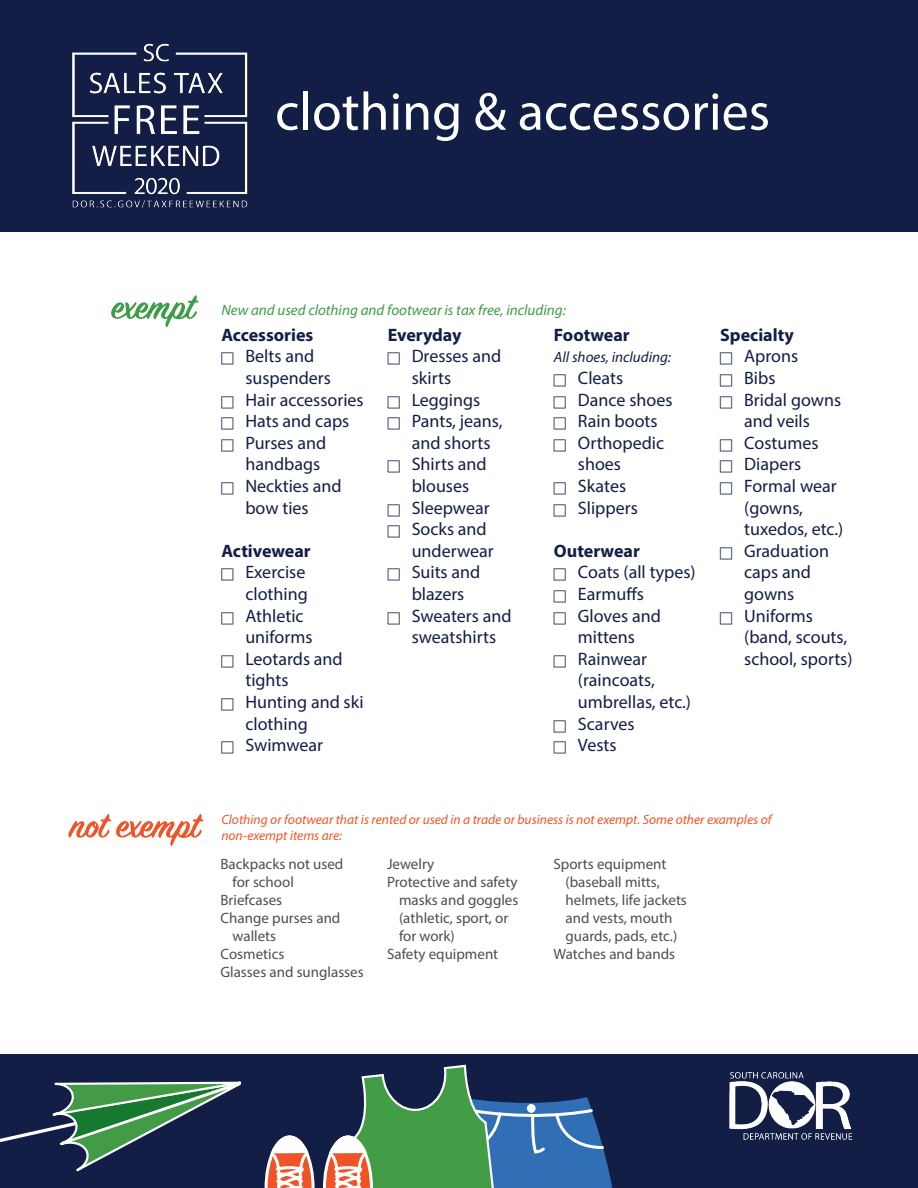
<style>
.page{position:relative;width:918px;height:1188px;background:#fff}
.page>*{position:absolute;margin:0;border:0;box-sizing:border-box;transform-origin:0 0}
.t1{font:54px "Myriad Pro";color:#fff}
.t2{font:18px/21.6px "Myriad Pro";color:#131e47}
.t3{font:700 18px "Myriad Pro";color:#131e47}
.t4{font:15px/18px "Myriad Pro";color:#4d4e53}
.t5{font:italic 15px "Myriad Pro";color:#3e9c47}
.t6{font:italic 15px "Myriad Pro";color:#131e47}
.t7{font:italic 13.5px/16.2px "Myriad Pro";color:#f15427}
</style>
<div class="page">
<div style="left:0;top:1055px;width:918px;height:133px;background:#131e47"></div>
<img style="left:729px;top:1072px;width:124px;height:68px">
<svg style="left:111px;top:295px;width:88px;height:33px"></svg>
<svg style="left:68px;top:814px;width:136px;height:32px"></svg>
<div style="left:0;top:0;width:918px;height:232px;background:#131e47"></div>
<svg style="left:0;top:1081px;width:241px;height:91px"></svg>
<svg style="left:323px;top:1066px;width:290px;height:122px"></svg>
<svg style="left:265px;top:1135px;width:50px;height:53px"></svg>
<img style="left:72px;top:43px;width:176px;height:165px">
<p class="t1" style="left:275px;top:78px;width:496px">clothing &amp; accessories</p>
<p class="t5" style="left:221px;top:300px;width:346px">New and used clothing and footwear is tax free, including:</p>
<p class="t3" style="left:221px;top:323px;width:93px">Accessories</p>
<p class="t2" style="left:245px;top:345px;width:87px">Belts and suspenders</p>
<p class="t2" style="left:245px;top:389px;width:120px">Hair accessories</p>
<p class="t2" style="left:245px;top:410px;width:105px">Hats and caps</p>
<p class="t2" style="left:245px;top:432px;width:83px">Purses and handbags</p>
<p class="t2" style="left:245px;top:475px;width:98px">Neckties and bow ties</p>
<p class="t3" style="left:221px;top:539px;width:91px">Activewear</p>
<p class="t2" style="left:245px;top:561px;width:64px">Exercise clothing</p>
<p class="t2" style="left:245px;top:605px;width:69px">Athletic uniforms</p>
<p class="t2" style="left:245px;top:648px;width:99px">Leotards and tights</p>
<p class="t2" style="left:245px;top:691px;width:120px">Hunting and ski clothing</p>
<p class="t2" style="left:245px;top:734px;width:79px">Swimwear</p>
<p class="t3" style="left:388px;top:323px;width:75px">Everyday</p>
<p class="t2" style="left:412px;top:345px;width:91px">Dresses and skirts</p>
<p class="t2" style="left:412px;top:389px;width:70px">Leggings</p>
<p class="t2" style="left:412px;top:410px;width:92px">Pants, jeans, and shorts</p>
<p class="t2" style="left:412px;top:453px;width:77px">Shirts and blouses</p>
<p class="t2" style="left:412px;top:497px;width:79px">Sleepwear</p>
<p class="t2" style="left:412px;top:518px;width:84px">Socks and underwear</p>
<p class="t2" style="left:412px;top:561px;width:70px">Suits and blazers</p>
<p class="t2" style="left:412px;top:605px;width:101px">Sweaters and sweatshirts</p>
<p class="t3" style="left:554px;top:323px;width:77px">Footwear</p>
<p class="t6" style="left:554px;top:348px;width:119px">All shoes, including:</p>
<p class="t2" style="left:578px;top:367px;width:47px">Cleats</p>
<p class="t2" style="left:578px;top:389px;width:96px">Dance shoes</p>
<p class="t2" style="left:578px;top:410px;width:81px">Rain boots</p>
<p class="t2" style="left:578px;top:432px;width:88px">Orthopedic shoes</p>
<p class="t2" style="left:578px;top:475px;width:50px">Skates</p>
<p class="t2" style="left:578px;top:497px;width:61px">Slippers</p>
<p class="t3" style="left:554px;top:539px;width:87px">Outerwear</p>
<p class="t2" style="left:578px;top:561px;width:119px">Coats (all types)</p>
<p class="t2" style="left:578px;top:583px;width:67px">Earmuffs</p>
<p class="t2" style="left:578px;top:605px;width:84px">Gloves and mittens</p>
<p class="t2" style="left:578px;top:648px;width:115px">Rainwear (raincoats, umbrellas, etc.)</p>
<p class="t2" style="left:578px;top:713px;width:58px">Scarves</p>
<p class="t2" style="left:578px;top:734px;width:40px">Vests</p>
<p class="t3" style="left:720px;top:323px;width:75px">Specialty</p>
<p class="t2" style="left:744px;top:345px;width:55px">Aprons</p>
<p class="t2" style="left:744px;top:367px;width:33px">Bibs</p>
<p class="t2" style="left:744px;top:389px;width:99px">Bridal gowns and veils</p>
<p class="t2" style="left:744px;top:432px;width:76px">Costumes</p>
<p class="t2" style="left:744px;top:453px;width:59px">Diapers</p>
<p class="t2" style="left:744px;top:475px;width:101px">Formal wear (gowns, tuxedos, etc.)</p>
<p class="t2" style="left:744px;top:540px;width:86px">Graduation caps and gowns</p>
<p class="t2" style="left:744px;top:605px;width:110px">Uniforms (band, scouts, school, sports)</p>
<p class="t7" style="left:221px;top:811px;width:552px">Clothing or footwear that is rented or used in a trade or business is not exempt. Some other examples of non-exempt items are:</p>
<p class="t4" style="left:232px;top:855px;width:112px;text-indent:-12px">Backpacks not used for school</p>
<p class="t4" style="left:220px;top:891px;width:63px">Briefcases</p>
<p class="t4" style="left:232px;top:909px;width:109px;text-indent:-12px">Change purses and wallets</p>
<p class="t4" style="left:220px;top:945px;width:65px">Cosmetics</p>
<p class="t4" style="left:220px;top:963px;width:145px">Glasses and sunglasses</p>
<p class="t4" style="left:387px;top:855px;width:49px">Jewelry</p>
<p class="t4" style="left:399px;top:873px;width:121px;text-indent:-12px">Protective and safety masks and goggles (athletic, sport, or for work)</p>
<p class="t4" style="left:387px;top:945px;width:113px">Safety equipment</p>
<p class="t4" style="left:566px;top:855px;width:123px;text-indent:-12px">Sports equipment (baseball mitts, helmets, life jackets and vests, mouth guards, pads, etc.)</p>
<p class="t4" style="left:554px;top:945px;width:123px">Watches and bands</p>
</div>
